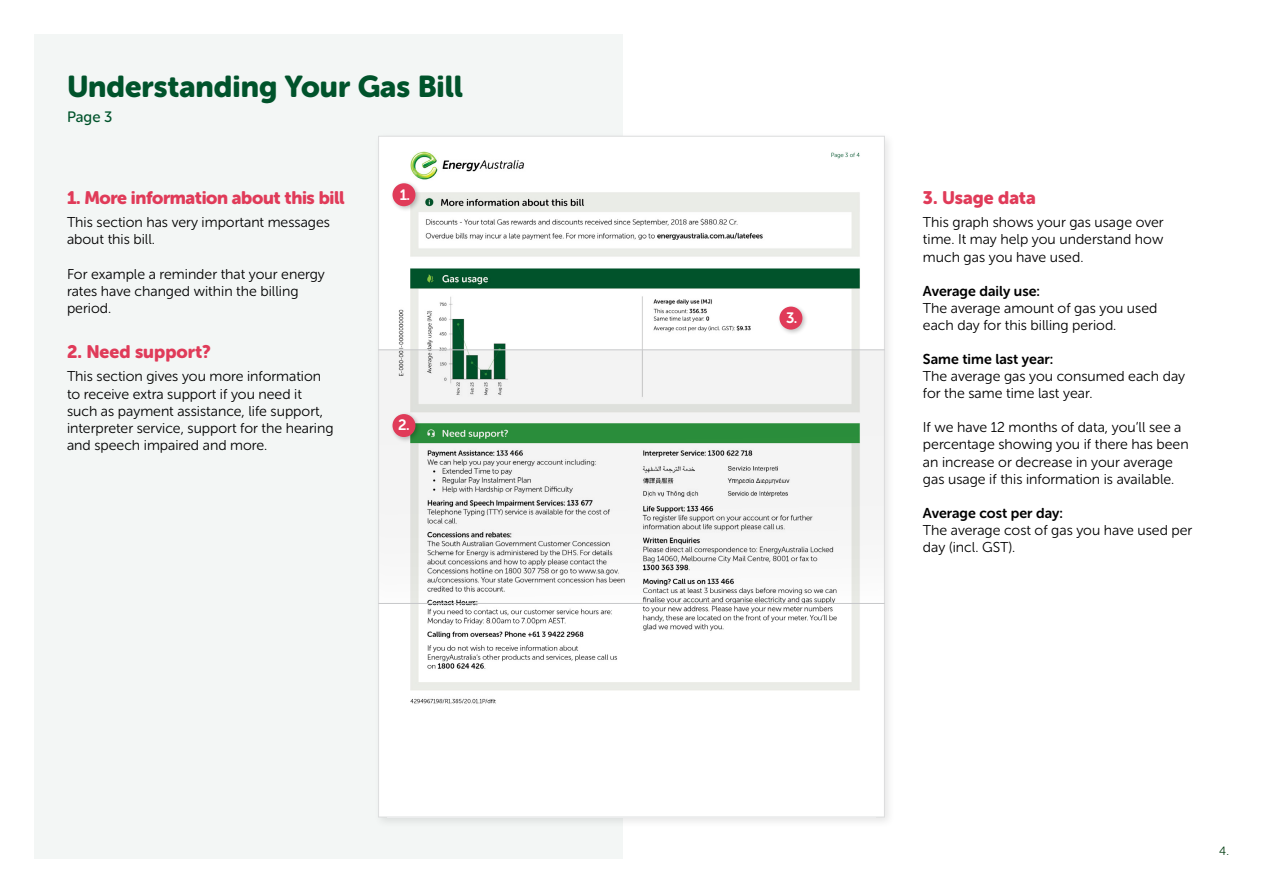
<style>
.page{position:relative;width:1263px;height:893px;background:#fff}
.page>*{position:absolute;margin:0;border:0;box-sizing:border-box;transform-origin:0 0}
.t1{font:30px "Museo Sans Rounded 900";color:#00532b}
.t2{font:18px "Museo Sans Rounded 900";letter-spacing:-.02em;color:#e03b59}
.t3{font:18px "Museo Sans Rounded 900";color:#e03b59}
.t4{font:15px "Museo Sans Rounded 700";color:#fff}
.t5{font:15px "Museo Sans Rounded 500";color:#00532b}
.t6{font:14.25px/17.1px "Museo Sans Rounded 300";color:#000}
.t7{font:14.25px "Museo Sans Rounded 700";color:#000}
.t8{font:12px "Museo Sans Rounded 300";color:#003c10}
</style>
<div class="page">
<div style="left:34px;top:34px;width:588px;height:825px;background:#f3f6f5"></div>
<div style="left:373px;top:131px;width:523px;height:697px;background:#000;opacity:.1"></div>
<img style="left:387px;top:138px;width:488px;height:677px">
<div style="left:373px;top:344px;width:523px;height:270px;background:#000;opacity:.1"></div>
<svg style="left:380px;top:351px;width:503px;height:250px;fill:#f3f3f3"></svg>
<hr style="left:378px;top:350px;width:507px;height:1px;background:#c7c8ca">
<hr style="left:378px;top:603px;width:507px;height:1px;background:#c7c8ca">
<div style="left:389px;top:181px;width:32px;height:31px;background:#000;opacity:.25"></div>
<div style="left:392px;top:183px;width:23px;height:23px;background:#e03b59;border-radius:50%"></div>
<div style="left:389px;top:411px;width:32px;height:32px;background:#000;opacity:.25"></div>
<div style="left:392px;top:414px;width:23px;height:23px;background:#e03b59;border-radius:50%"></div>
<div style="left:776px;top:304px;width:32px;height:32px;background:#000;opacity:.25"></div>
<div style="left:779px;top:307px;width:23px;height:23px;background:#e03b59;border-radius:50%"></div>
<h1 class="t1" style="left:67px;top:69px;width:398px">Understanding Your Gas Bill</h1>
<p class="t5" style="left:67px;top:108px;width:47px">Page 3</p>
<p class="t2" style="left:67px;top:187px;width:279px">1. More information about this bill</p>
<p class="t6" style="left:67px;top:214px;width:264px">This section has very important messages about this bill.</p>
<p class="t6" style="left:67px;top:265px;width:259px">For example a reminder that your energy rates have changed within the billing period.</p>
<p class="t3" style="left:67px;top:341px;width:145px">2. Need support?</p>
<p class="t6" style="left:67px;top:368px;width:268px">This section gives you more information to receive extra support if you need it such as payment assistance, life support, interpreter service, support for the hearing and speech impaired and more.</p>
<p class="t4" style="left:400px;top:186px;width:12px">1.</p>
<p class="t4" style="left:398px;top:417px;width:13px">2.</p>
<p class="t4" style="left:786px;top:309px;width:13px">3.</p>
<p class="t3" style="left:923px;top:187px;width:114px">3. Usage data</p>
<p class="t6" style="left:923px;top:214px;width:242px;text-align:justify">This graph shows your gas usage over time. It may help you understand how much gas you have used.</p>
<p class="t7" style="left:923px;top:283px;width:119px">Average daily use:</p>
<p class="t6" style="left:923px;top:299px;width:236px">The average amount of gas you used each day for this billing period.</p>
<p class="t7" style="left:923px;top:351px;width:132px">Same time last year:</p>
<p class="t6" style="left:923px;top:368px;width:264px">The average gas you consumed each day for the same time last year.</p>
<p class="t6" style="left:923px;top:419px;width:267px">If we have 12 months of data, you’ll see a percentage showing you if there has been an increase or decrease in your average gas usage if this information is available.</p>
<p class="t7" style="left:923px;top:505px;width:142px">Average cost per day:</p>
<p class="t6" style="left:923px;top:521px;width:271px">The average cost of gas you have used per day (incl. GST).</p>
<p class="t8" style="left:1219px;top:845px;width:11px">4.</p>
</div>
